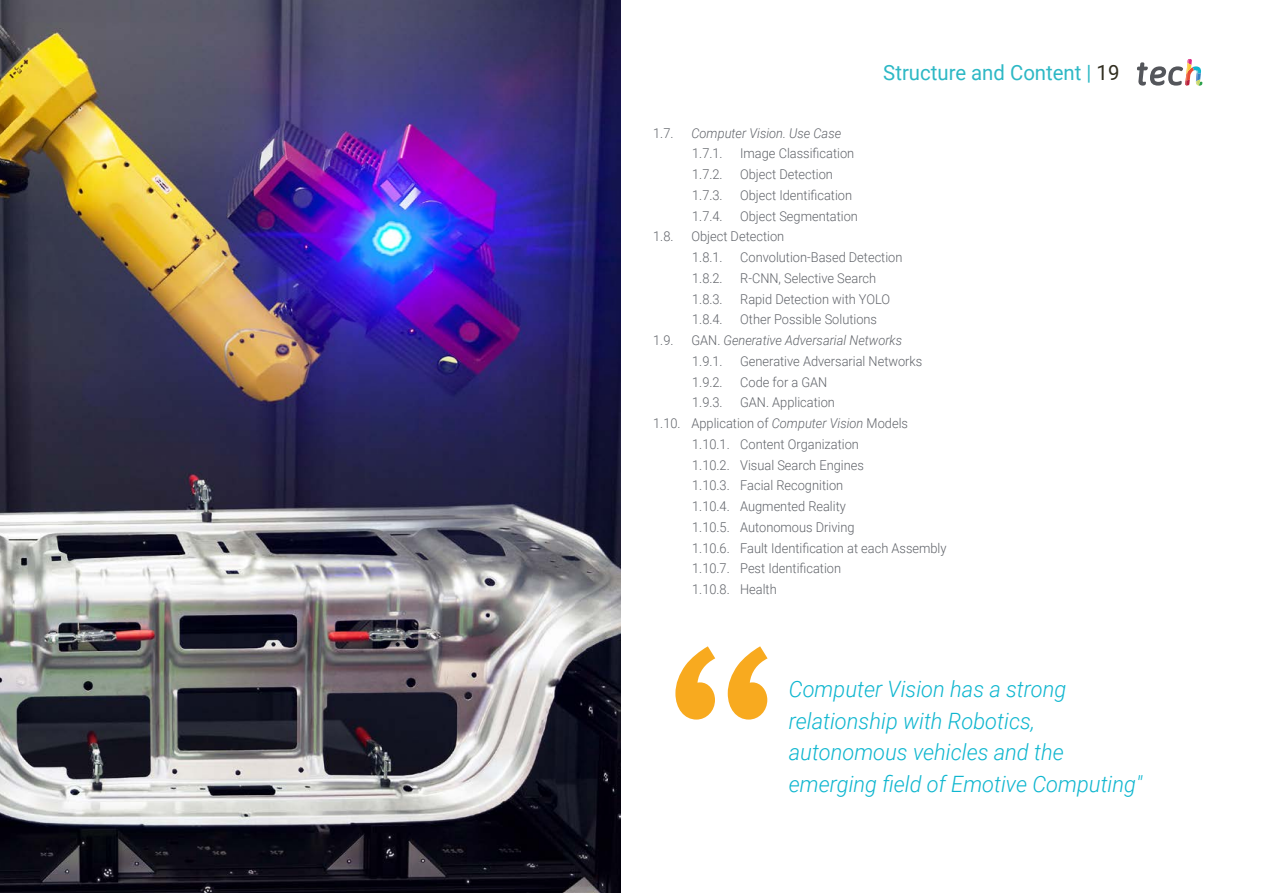
<style>
.page{position:relative;width:1263px;height:893px;background:#fff}
.page>*{position:absolute;margin:0;border:0;box-sizing:border-box;transform-origin:0 0}
.t1{font:italic 300 22.5px/31.5px "Roboto";color:#0fb6cf}
.t2{font:21px "Roboto";color:#2db8c5}
.t3{font:300 13.5px/20.7px "Roboto";color:#61646a;scale:.95 1}
.t4{font:italic 300 13.5px/20.7px "Roboto";color:#61646a;scale:.95 1}
.s1{color:#312e20}
.s2{font-style:normal}
.s3{font-style:italic}
</style>
<div class="page">
<svg style="left:1137px;top:59px;width:65px;height:27px"></svg>
<img style="left:0;top:0;width:621px;height:893px">
<svg style="left:675px;top:646px;width:92px;height:74px"></svg>
<h2 class="t2" style="left:883px;top:57px;width:238px">Structure and Content | <span class="s1">19</span></h2>
<p class="t3" style="left:653px;top:122px;width:23px">1.7.</p>
<p class="t4" style="left:691px;top:122px;width:159px">Computer Vision. Use Case</p>
<p class="t3" style="left:692px;top:143px;width:34px">1.7.1.</p>
<p class="t3" style="left:740px;top:143px;width:122px">Image Classification</p>
<p class="t3" style="left:692px;top:164px;width:34px">1.7.2.</p>
<p class="t3" style="left:740px;top:164px;width:99px">Object Detection</p>
<p class="t3" style="left:692px;top:184px;width:34px">1.7.3.</p>
<p class="t3" style="left:740px;top:184px;width:119px">Object Identification</p>
<p class="t3" style="left:692px;top:205px;width:34px">1.7.4.</p>
<p class="t3" style="left:740px;top:205px;width:125px">Object Segmentation</p>
<p class="t3" style="left:653px;top:226px;width:23px">1.8.</p>
<p class="t3" style="left:691px;top:226px;width:99px">Object Detection<br>1.8.1.</p>
<p class="t3" style="left:740px;top:247px;width:172px">Convolution-Based Detection</p>
<p class="t3" style="left:692px;top:267px;width:34px">1.8.2.</p>
<p class="t3" style="left:740px;top:267px;width:145px">R-CNN, Selective Search</p>
<p class="t3" style="left:692px;top:288px;width:34px">1.8.3.</p>
<p class="t3" style="left:740px;top:288px;width:159px">Rapid Detection with YOLO</p>
<p class="t3" style="left:692px;top:309px;width:34px">1.8.4.</p>
<p class="t3" style="left:740px;top:309px;width:146px">Other Possible Solutions</p>
<p class="t3" style="left:653px;top:330px;width:23px">1.9.</p>
<p class="t4" style="left:691px;top:330px;width:223px"><span class="s2">GAN.</span> Generative Adversarial Networks<br><span class="s2">1.9.1.</span></p>
<p class="t3" style="left:740px;top:350px;width:193px">Generative Adversarial Networks</p>
<p class="t3" style="left:692px;top:371px;width:34px">1.9.2.</p>
<p class="t3" style="left:740px;top:371px;width:93px">Code for a GAN</p>
<p class="t3" style="left:692px;top:392px;width:34px">1.9.3.</p>
<p class="t3" style="left:740px;top:392px;width:101px">GAN. Application</p>
<p class="t3" style="left:653px;top:413px;width:270px">1.10. Application of <span class="s3">Computer Vision</span> Models</p>
<p class="t3" style="left:692px;top:433px;width:177px">1.10.1. Content Organization</p>
<p class="t3" style="left:692px;top:454px;width:182px">1.10.2. Visual Search Engines</p>
<p class="t3" style="left:692px;top:475px;width:160px">1.10.3. Facial Recognition</p>
<p class="t3" style="left:692px;top:496px;width:163px">1.10.4. Augmented Reality</p>
<p class="t3" style="left:692px;top:516px;width:172px">1.10.5. Autonomous Driving</p>
<p class="t3" style="left:692px;top:537px;width:269px">1.10.6. Fault Identification at each Assembly</p>
<p class="t3" style="left:692px;top:558px;width:158px">1.10.7. Pest Identification</p>
<p class="t3" style="left:692px;top:579px;width:91px">1.10.8. Health</p>
<h1 class="t1" style="left:789px;top:673px;width:355px">Computer Vision has a strong relationship with Robotics, autonomous vehicles and the emerging field of Emotive Computing"</h1>
</div>
